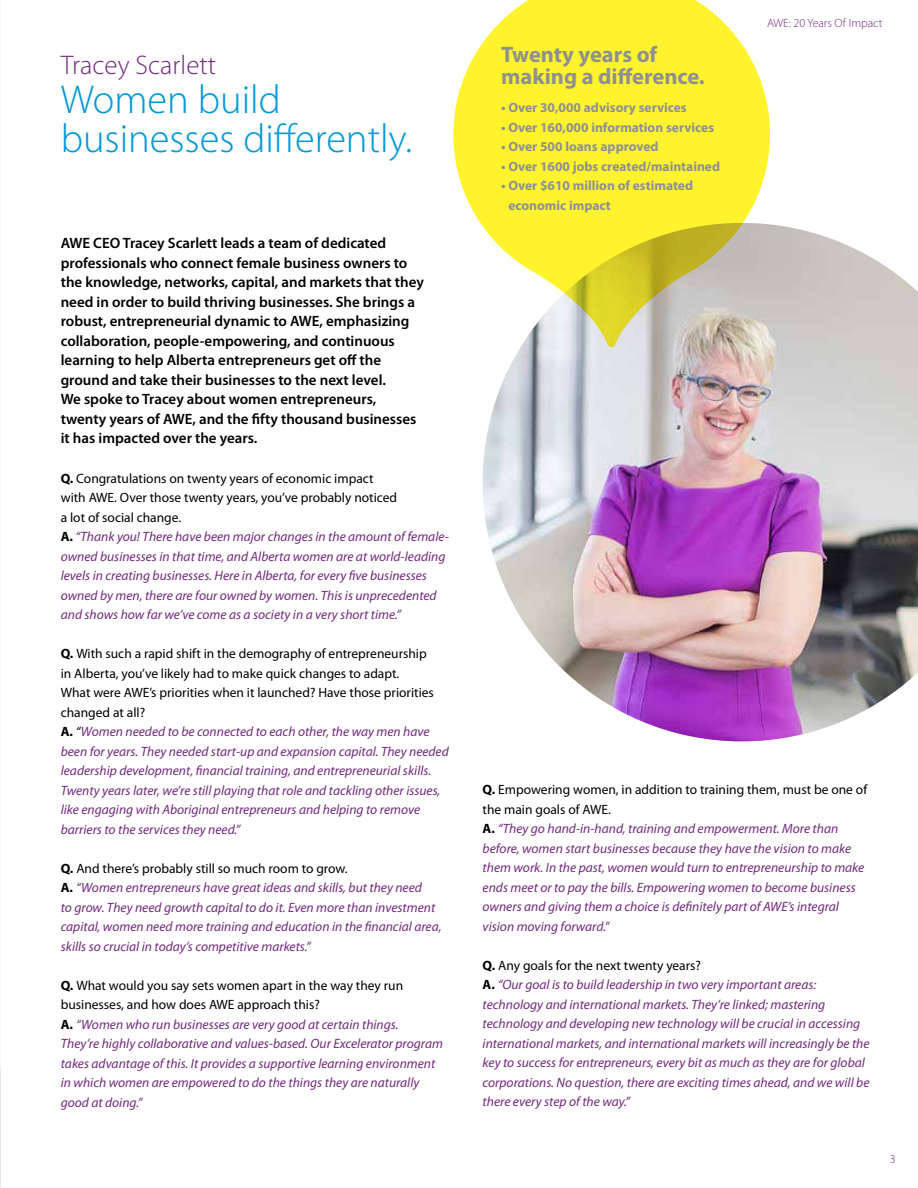
<style>
.page{position:relative;width:918px;height:1188px;background:#fff}
.page>*{position:absolute;margin:0;border:0;box-sizing:border-box;transform-origin:0 0}
.t1{font:300 40.5px/39px "Myriad Pro";color:#0098da}
.t2{font:300 27px "Myriad Pro";color:#72297e}
.t3{font:700 22.5px/22.5px "Myriad Pro";color:#8e9092}
.t4{font:600 15px/19.5px "Myriad Pro";color:#000}
.t5{font:italic 13.5px/19.5px "Myriad Pro";color:#72297e}
.t6{font:700 13.5px/19.5px "Myriad Pro";color:#8e9092}
.t7{font:300 12px "Myriad Pro";color:#72297e}
.s1{font-weight:700;font-style:normal;color:#000}
.s2{font-style:normal;color:#000}
.s3{color:#000}
</style>
<div class="page">
<img style="left:483px;top:224px;width:435px;height:517px">
<svg style="left:453px;top:0;width:317px;height:347px;fill:#fff32e"></svg>
<h2 class="t2" style="left:61px;top:50px;width:157px">Tracey Scarlett</h2>
<h1 class="t1" style="left:61px;top:81px;width:353px">Women build businesses differently.</h1>
<p class="t4" style="left:61px;top:234px;width:365px">AWE CEO Tracey Scarlett leads a team of dedicated professionals who connect female business owners to the knowledge, networks, capital, and markets that they need in order to build thriving businesses. She brings a robust, entrepreneurial dynamic to AWE, emphasizing collaboration, people-empowering, and continuous learning to help Alberta entrepreneurs get off the ground and take their businesses to the next level.<br>We spoke to Tracey about women entrepreneurs, twenty years of AWE, and the fifty thousand businesses it has impacted over the years.</p>
<p class="t5" style="left:61px;top:469px;width:390px"><span class="s1">Q.</span> <span class="s2">Congratulations on twenty years of economic impact<br>with AWE. Over those twenty years, you’ve probably noticed<br>a lot of social change.<br></span><span class="s1">A.</span> “Thank you! There have been major changes in the amount of female&shy;owned businesses in that time, and Alberta women are at world-leading levels in creating businesses. Here in Alberta, for every five businesses owned by men, there are four owned by women. This is unprecedented and shows how far we’ve come as a society in a very short time.”</p>
<p class="t5" style="left:61px;top:644px;width:390px"><span class="s1">Q.</span> <span class="s2">With such a rapid shift in the demography of entrepreneurship<br>in Alberta, you’ve likely had to make quick changes to adapt.<br>What were AWE’s priorities when it launched? Have those priorities changed at all?<br></span><span class="s1">A.</span> <span class="s3">“</span>Women needed to be connected to each other, the way men have been for years. They needed start-up and expansion capital. They needed leadership development, financial training, and entrepreneurial skills.<br>Twenty years later, we’re still playing that role and tackling other issues, like engaging with Aboriginal entrepreneurs and helping to remove barriers to the services they need.”</p>
<p class="t5" style="left:61px;top:859px;width:382px"><span class="s1">Q.</span> <span class="s2">And there’s probably still so much room to grow.<br></span><span class="s1">A.</span> “Women entrepreneurs have great ideas and skills, but they need<br>to grow. They need growth capital to do it. Even more than investment capital, women need more training and education in the financial area, skills so crucial in today’s competitive markets.”</p>
<p class="t5" style="left:61px;top:976px;width:384px"><span class="s1">Q.</span> <span class="s2">What would you say sets women apart in the way they run businesses, and how does AWE approach this?<br></span><span class="s1">A.</span> “Women who run businesses are very good at certain things.<br>They’re highly collaborative and values-based. Our Excelerator program takes advantage of this. It provides a supportive learning environment in which women are empowered to do the things they are naturally good at doing.”</p>
<h3 class="t3" style="left:501px;top:43px;width:205px">Twenty years of making a difference.</h3>
<p class="t6" style="left:501px;top:98px;width:187px">• Over 30,000 advisory services</p>
<p class="t6" style="left:501px;top:118px;width:215px">• Over 160,000 information services</p>
<p class="t6" style="left:501px;top:137px;width:159px">• Over 500 loans approved</p>
<p class="t6" style="left:501px;top:157px;width:221px">• Over 1600 jobs created/maintained</p>
<p class="t6" style="left:508px;top:176px;width:186px;text-indent:-7px">• Over $610 million of estimated economic impact</p>
<p class="t7" style="left:767px;top:17px;width:117px">AWE: 20 Years Of Impact</p>
<p class="t5" style="left:483px;top:781px;width:386px"><span class="s1">Q.</span> <span class="s2">Empowering women, in addition to training them, must be one of the main goals of AWE.<br></span><span class="s1">A.</span> “They go hand-in-hand, training and empowerment. More than before, women start businesses because they have the vision to make them work. In the past, women would turn to entrepreneurship to make ends meet or to pay the bills. Empowering women to become business owners and giving them a choice is definitely part of AWE’s integral vision moving forward.”</p>
<p class="t5" style="left:483px;top:956px;width:388px"><span class="s1">Q.</span> <span class="s2">Any goals for the next twenty years?<br></span><span class="s1">A.</span> “Our goal is to build leadership in two very important areas: technology and international markets. They’re linked; mastering technology and developing new technology will be crucial in accessing international markets, and international markets will increasingly be the key to success for entrepreneurs, every bit as much as they are for global corporations. No question, there are exciting times ahead, and we will be there every step of the way.”</p>
<p class="t7" style="left:890px;top:1152px;width:7px">3</p>
</div>
